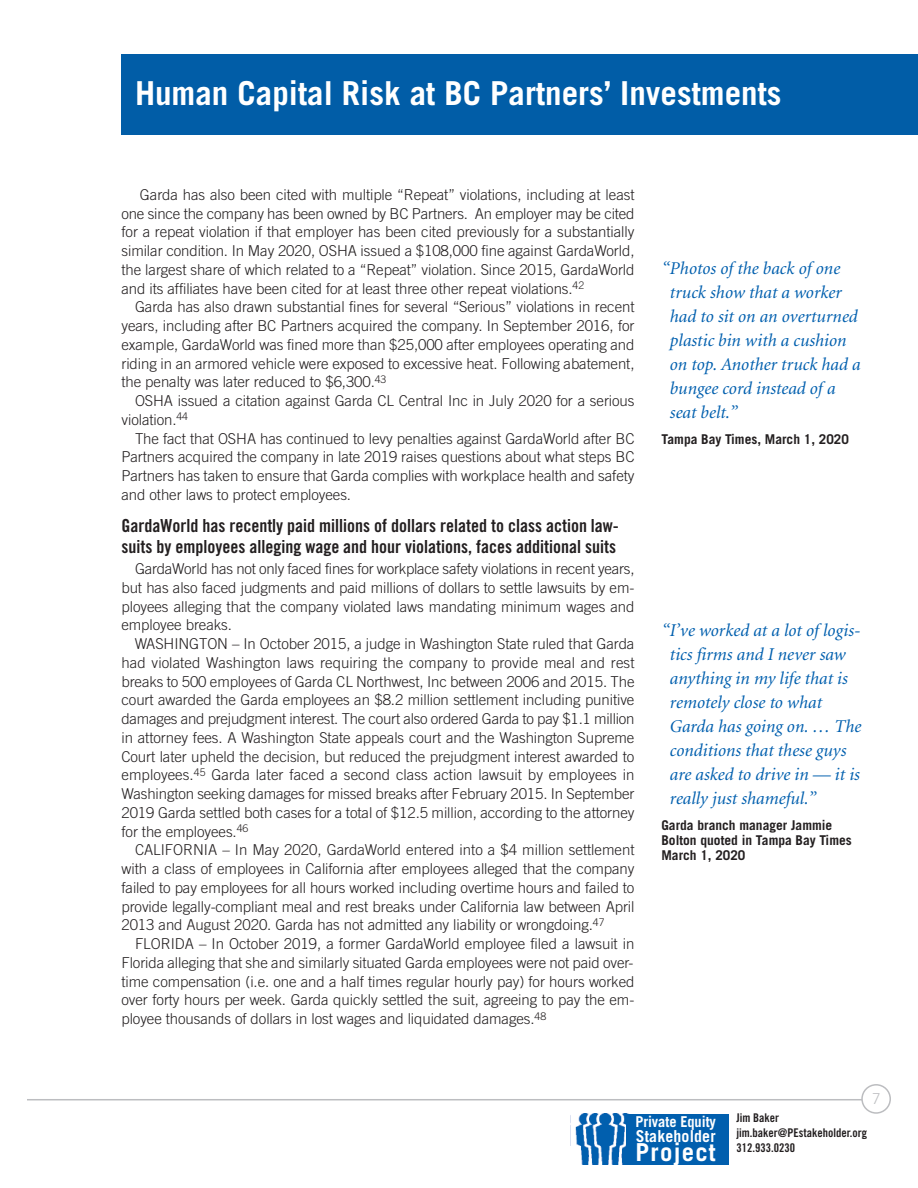
<style>
.page{position:relative;width:918px;height:1188px;background:#fff}
.page>*{position:absolute;margin:0;border:0;box-sizing:border-box;transform-origin:0 0}
.t1{font:700 33px "Trade Gothic";color:#fff}
.t2{font:700 24.75px "Trade Gothic";letter-spacing:.05em;color:#fff}
.t3{font:italic 18px/24px "Minion";color:#015fae}
.t4{font:18px/21px "Trade Gothic Bold Cond Twenty";color:#231f20}
.t5{font:700 16.5px "Trade Gothic";letter-spacing:.01em;color:#fff;scale:.96 1}
.t6{font:300 15px/18.8px "Trade Gothic";letter-spacing:-.005em;color:#231f20;text-align:justify}
.t7{font:700 15px "Trade Gothic";letter-spacing:-.005em;color:#fff;scale:.96 1}
.t8{font:300 15px "Trade Gothic";color:#bcbdc0}
.t9{font:700 13.5px/15px "Trade Gothic";color:#231f20}
.t10{font:12px/15px "Trade Gothic Bold Cond Twenty";color:#231f20}
</style>
<div class="page">
<hr style="left:0;top:54px;width:1px;height:81px;background:#015da7">
<div style="left:122px;top:54px;width:796px;height:81px;background:#015da7"></div>
<svg style="left:861px;top:1084px;width:30px;height:30px"></svg>
<hr style="left:27px;top:1099px;width:835px;height:1px;background:#bcbdc0">
<img style="left:575px;top:1114px;width:52px;height:50px">
<div style="left:627px;top:1114px;width:102px;height:50px;background:#015fae"></div>
<h1 class="t1" style="left:135px;top:81px;width:648px">Human Capital Risk at BC Partners’ Investments</h1>
<p class="t6" style="left:121px;top:186px;width:515px;text-indent:18px">Garda has also been cited with multiple “Repeat” violations, including at least one since the company has been owned by BC Partners. An employer may be cited for a repeat violation if that employer has been cited previously for a substantially similar condition. In May 2020, OSHA issued a $108,000 fine against GardaWorld, the largest share of which related to a “Repeat” violation. Since 2015, GardaWorld and its affiliates have been cited for at least three other repeat violations.<sup>42</sup></p>
<p class="t6" style="left:121px;top:299px;width:515px;text-indent:14px">Garda has also drawn substantial fines for several “Serious” violations in recent years, including after BC Partners acquired the company. In September 2016, for example, GardaWorld was fined more than $25,000 after employees operating and riding in an armored vehicle were exposed to excessive heat. Following abatement, the penalty was later reduced to $6,300.<sup>43</sup></p>
<p class="t6" style="left:121px;top:393px;width:514px;text-indent:14px">OSHA issued a citation against Garda CL Central Inc in July 2020 for a serious violation.<sup>44</sup></p>
<p class="t6" style="left:121px;top:430px;width:515px;text-indent:14px">The fact that OSHA has continued to levy penalties against GardaWorld after BC Partners acquired the company in late 2019 raises questions about what steps BC Partners has taken to ensure that Garda complies with workplace health and safety and other laws to protect employees.</p>
<p class="t4" style="left:121px;top:516px;width:499px">GardaWorld has recently paid millions of dollars related to class action law&shy;suits by employees alleging wage and hour violations, faces additional suits</p>
<p class="t6" style="left:121px;top:561px;width:515px;text-indent:14px">GardaWorld has not only faced fines for workplace safety violations in recent years, but has also faced judgments and paid millions of dollars to settle lawsuits by em&shy;ployees alleging that the company violated laws mandating minimum wages and employee breaks.</p>
<p class="t6" style="left:121px;top:636px;width:515px;text-indent:14px">WASHINGTON – In October 2015, a judge in Washington State ruled that Garda had violated Washington laws requiring the company to provide meal and rest breaks to 500 employees of Garda CL Northwest, Inc between 2006 and 2015. The court awarded the Garda employees an $8.2 million settlement including punitive damages and prejudgment interest. The court also ordered Garda to pay $1.1 million in attorney fees. A Washington State appeals court and the Washington Supreme Court later upheld the decision, but reduced the prejudgment interest awarded to employees.<sup>45</sup> Garda later faced a second class action lawsuit by employees in Washington seeking damages for missed breaks after February 2015. In September 2019 Garda settled both cases for a total of $12.5 million, according to the attorney for the employees.<sup>46</sup></p>
<p class="t6" style="left:121px;top:842px;width:515px;text-indent:14px">CALIFORNIA – In May 2020, GardaWorld entered into a $4 million settlement with a class of employees in California after employees alleged that the company failed to pay employees for all hours worked including overtime hours and failed to provide legally-compliant meal and rest breaks under California law between April 2013 and August 2020. Garda has not admitted any liability or wrongdoing.<sup>47</sup></p>
<p class="t6" style="left:121px;top:936px;width:515px;text-indent:14px">FLORIDA – In October 2019, a former GardaWorld employee filed a lawsuit in Florida alleging that she and similarly situated Garda employees were not paid over&shy;time compensation (i.e. one and a half times regular hourly pay) for hours worked over forty hours per week. Garda quickly settled the suit, agreeing to pay the em&shy;ployee thousands of dollars in lost wages and liquidated damages.<sup>48</sup></p>
<p class="t3" style="left:669px;top:257px;width:192px;text-indent:-8px">“Photos of the back of one truck show that a worker had to sit on an overturned plastic bin with a cushion on top. Another truck had a bungee cord instead of a seat belt.”</p>
<p class="t9" style="left:662px;top:432px;width:189px">Tampa Bay Times, March 1, 2020</p>
<p class="t3" style="left:669px;top:619px;width:193px;text-indent:-8px">“I’ve worked at a lot of logis&shy;tics firms and I never saw anything in my life that is remotely close to what<br>Garda has going on. … The conditions that these guys are asked to drive in — it is really just shameful.”</p>
<p class="t9" style="left:662px;top:818px;width:192px">Garda branch manager Jammie<br>Bolton quoted in Tampa Bay Times<br>March 1, 2020</p>
<p class="t8" style="left:872px;top:1093px;width:10px">7</p>
<p class="t7" style="left:635px;top:1116px;width:85px">Private Equity</p>
<p class="t5" style="left:636px;top:1130px;width:85px">Stakeholder</p>
<h2 class="t2" style="left:636px;top:1143px;width:82px">Project</h2>
<p class="t10" style="left:737px;top:1112px;width:132px">Jim Baker jim.baker@PEstakeholder.org<br>312.933.0230</p>
</div>
